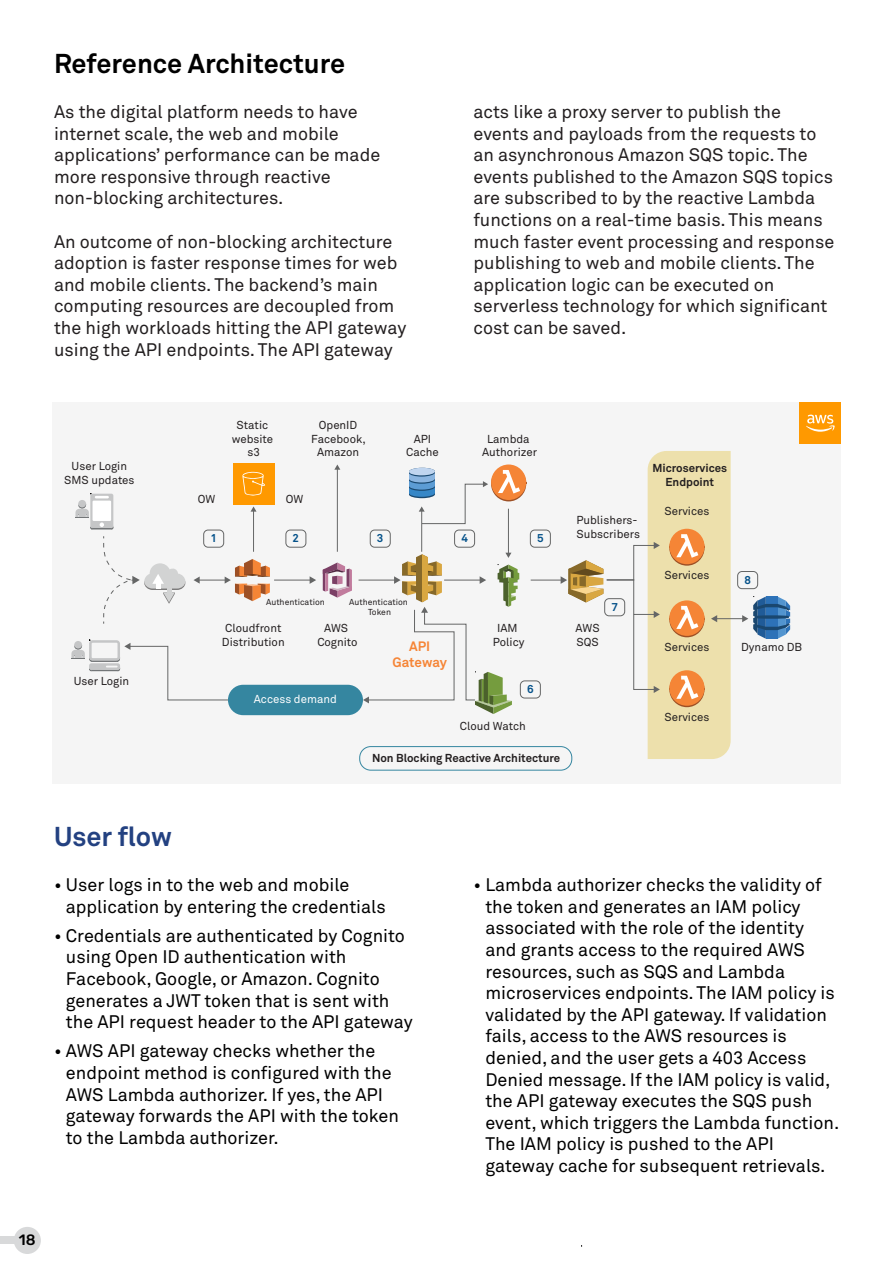
<style>
.page{position:relative;width:893px;height:1263px;background:#fff}
.page>*{position:absolute;margin:0;border:0;box-sizing:border-box;transform-origin:0 0}
.t1{font:700 27px "Wipro Akkurat";color:#000}
.t2{font:700 27px "Wipro Akkurat";color:#234181}
.t3{font:18px/21.6px "Wipro Akkurat";color:#000}
.t4{font:18px/21.6px "Wipro Akkurat";color:#231f20}
.t5{font:500 15px "Rubik";color:#000}
.t6{font:700 13.5px/16.2px "Wipro Akkurat";letter-spacing:-.005em;color:#f58536;text-align:center}
.t7{font:11.4px/13.6px "Wipro Akkurat";color:#231f20;text-align:center}
.t8{font:700 11.4px/13.6px "Wipro Akkurat";color:#231f20;text-align:center}
.t9{font:11.4px "Wipro Akkurat";color:#fff}
.t10{font:700 11.4px "Wipro Akkurat";color:#05528a}
.t11{font:8.55px/10.4px "Wipro Akkurat";color:#231f20;text-align:center}
</style>
<div class="page">
<div style="left:52px;top:402px;width:789px;height:381px;background:#f5f5f5"></div>
<div style="left:228px;top:685px;width:135px;height:30px;background:#3586a0;border-radius:15px"></div>
<div style="left:359px;top:746px;width:213px;height:24px;border:1px solid #3586a0;border-radius:11px"></div>
<hr style="left:274px;top:580px;width:37px;height:1px;background:#656666">
<svg style="left:310px;top:576px;width:6px;height:8px"></svg>
<hr style="left:359px;top:580px;width:36px;height:1px;background:#656666">
<hr style="left:531px;top:580px;width:31px;height:1px;background:#656666">
<hr style="left:253px;top:511px;width:1px;height:41px;background:#656666">
<svg style="left:251px;top:506px;width:6px;height:6px"></svg>
<hr style="left:337px;top:469px;width:1px;height:83px;background:#656666">
<svg style="left:334px;top:464px;width:6px;height:6px"></svg>
<hr style="left:421px;top:511px;width:1px;height:41px;background:#656666">
<hr style="left:508px;top:509px;width:1px;height:44px;background:#656666">
<div style="left:203px;top:530px;width:21px;height:17px;border:1px solid #656666;border-radius:4px"></div>
<div style="left:286px;top:530px;width:20px;height:17px;border:1px solid #656666;border-radius:4px"></div>
<div style="left:370px;top:530px;width:21px;height:17px;border:1px solid #656666;border-radius:4px"></div>
<div style="left:454px;top:530px;width:21px;height:17px;border:1px solid #656666;border-radius:4px"></div>
<div style="left:520px;top:680px;width:21px;height:18px;border:1px solid #656666;border-radius:4px"></div>
<div style="left:530px;top:530px;width:21px;height:17px;border:1px solid #656666;border-radius:4px"></div>
<div style="left:0;top:1237px;width:21px;height:7px;background:#d8d9da"></div>
<div style="left:14px;top:1227px;width:27px;height:27px;background:#d8d9da;border-radius:50%"></div>
<div style="left:233px;top:463px;width:41px;height:41px;background:#f90"></div>
<svg style="left:242px;top:472px;width:23px;height:24px"></svg>
<svg style="left:193px;top:559px;width:77px;height:42px"></svg>
<svg style="left:323px;top:562px;width:29px;height:36px"></svg>
<svg style="left:491px;top:466px;width:35px;height:35px"></svg>
<div style="left:491px;top:464px;width:35px;height:36px;background:#f58536;border-radius:50%"></div>
<svg style="left:498px;top:470px;width:22px;height:23px"></svg>
<svg style="left:561px;top:451px;width:229px;height:308px"></svg>
<div style="left:800px;top:402px;width:41px;height:41px;background:#f90"></div>
<svg style="left:806px;top:415px;width:29px;height:17px"></svg>
<svg style="left:409px;top:468px;width:79px;height:56px"></svg>
<div style="left:409px;top:468px;width:26px;height:7px;background:#c0d5ef;border-radius:50%"></div>
<svg style="left:103px;top:536px;width:82px;height:88px"></svg>
<svg style="left:75px;top:493px;width:39px;height:36px"></svg>
<svg style="left:363px;top:553px;width:156px;height:161px"></svg>
<svg style="left:71px;top:640px;width:158px;height:61px"></svg>
<h1 class="t1" style="left:54px;top:46px;width:293px">Reference Architecture</h1>
<p class="t4" style="left:54px;top:101px;width:328px">As the digital platform needs to have internet scale, the web and mobile applications’ performance can be made more responsive through reactive non-blocking architectures.</p>
<p class="t4" style="left:54px;top:231px;width:354px">An outcome of non-blocking architecture adoption is faster response times for web and mobile clients. The backend’s main computing resources are decoupled from the high workloads hitting the API gateway using the API endpoints. The API gateway</p>
<p class="t4" style="left:473px;top:101px;width:362px">acts like a proxy server to publish the events and payloads from the requests to an asynchronous Amazon SQS topic. The events published to the Amazon SQS topics are subscribed to by the reactive Lambda functions on a real-time basis. This means much faster event processing and response publishing to web and mobile clients. The application logic can be executed on serverless technology for which significant cost can be saved.</p>
<p class="t7" style="left:64px;top:459px;width:72px">User Login<br>SMS updates</p>
<p class="t7" style="left:74px;top:674px;width:57px">User Login</p>
<p class="t7" style="left:232px;top:418px;width:43px">Static website s3</p>
<p class="t7" style="left:311px;top:418px;width:56px">OpenID<br>Facebook,<br>Amazon</p>
<p class="t7" style="left:198px;top:493px;width:19px">OW</p>
<p class="t7" style="left:286px;top:493px;width:19px">OW</p>
<p class="t7" style="left:406px;top:432px;width:34px">API<br>Cache</p>
<p class="t7" style="left:482px;top:432px;width:56px">Lambda<br>Authorizer</p>
<p class="t10" style="left:210px;top:531px;width:8px">1</p>
<p class="t10" style="left:293px;top:531px;width:8px">2</p>
<p class="t10" style="left:377px;top:531px;width:8px">3</p>
<p class="t10" style="left:461px;top:531px;width:8px">4</p>
<p class="t11" style="left:266px;top:597px;width:60px">Authentication</p>
<p class="t11" style="left:349px;top:597px;width:60px">Authentication<br>Token</p>
<p class="t10" style="left:537px;top:531px;width:8px">5</p>
<p class="t7" style="left:576px;top:513px;width:65px;text-align:left">Publishers-<br>Subscribers</p>
<p class="t10" style="left:611px;top:600px;width:8px">7</p>
<p class="t7" style="left:222px;top:621px;width:64px;text-align:left">Cloudfront<br>Distribution</p>
<p class="t7" style="left:317px;top:621px;width:42px">AWS<br>Cognito</p>
<p class="t9" style="left:254px;top:693px;width:85px">Access demand</p>
<p class="t6" style="left:393px;top:637px;width:56px">API<br>Gateway</p>
<p class="t7" style="left:493px;top:621px;width:33px">IAM<br>Policy</p>
<p class="t7" style="left:576px;top:621px;width:26px;text-align:left">AWS<br>SQS</p>
<p class="t10" style="left:527px;top:682px;width:8px">6</p>
<p class="t7" style="left:460px;top:719px;width:68px">Cloud Watch</p>
<p class="t8" style="left:372px;top:751px;width:190px">Non Blocking Reactive Architecture</p>
<p class="t8" style="left:652px;top:461px;width:76px">Microservices<br>Endpoint</p>
<p class="t7" style="left:664px;top:504px;width:46px">Services</p>
<p class="t7" style="left:664px;top:568px;width:46px">Services</p>
<p class="t7" style="left:664px;top:640px;width:46px">Services</p>
<p class="t7" style="left:664px;top:711px;width:46px">Services</p>
<p class="t10" style="left:744px;top:572px;width:8px">8</p>
<p class="t7" style="left:741px;top:640px;width:62px">Dynamo DB</p>
<h1 class="t2" style="left:54px;top:819px;width:119px">User flow</h1>
<p class="t3" style="left:66px;top:874px;width:321px;text-indent:-12px">• User logs in to the web and mobile application by entering the credentials</p>
<p class="t3" style="left:66px;top:925px;width:348px;text-indent:-12px">• Credentials are authenticated by Cognito using Open ID authentication with Facebook, Google, or Amazon. Cognito generates a JWT token that is sent with the API request header to the API gateway</p>
<p class="t3" style="left:66px;top:1040px;width:335px;text-indent:-12px">• AWS API gateway checks whether the endpoint method is configured with the AWS Lambda authorizer. If yes, the API gateway forwards the API with the token to the Lambda authorizer.</p>
<p class="t5" style="left:19px;top:1231px;width:18px">18</p>
<p class="t3" style="left:485px;top:874px;width:355px;text-indent:-12px">• Lambda authorizer checks the validity of the token and generates an IAM policy associated with the role of the identity and grants access to the required AWS resources, such as SQS and Lambda microservices endpoints. The IAM policy is validated by the API gateway. If validation fails, access to the AWS resources is denied, and the user gets a 403 Access Denied message. If the IAM policy is valid, the API gateway executes the SQS push event, which triggers the Lambda function.<br>The IAM policy is pushed to the API gateway cache for subsequent retrievals.</p>
</div>
